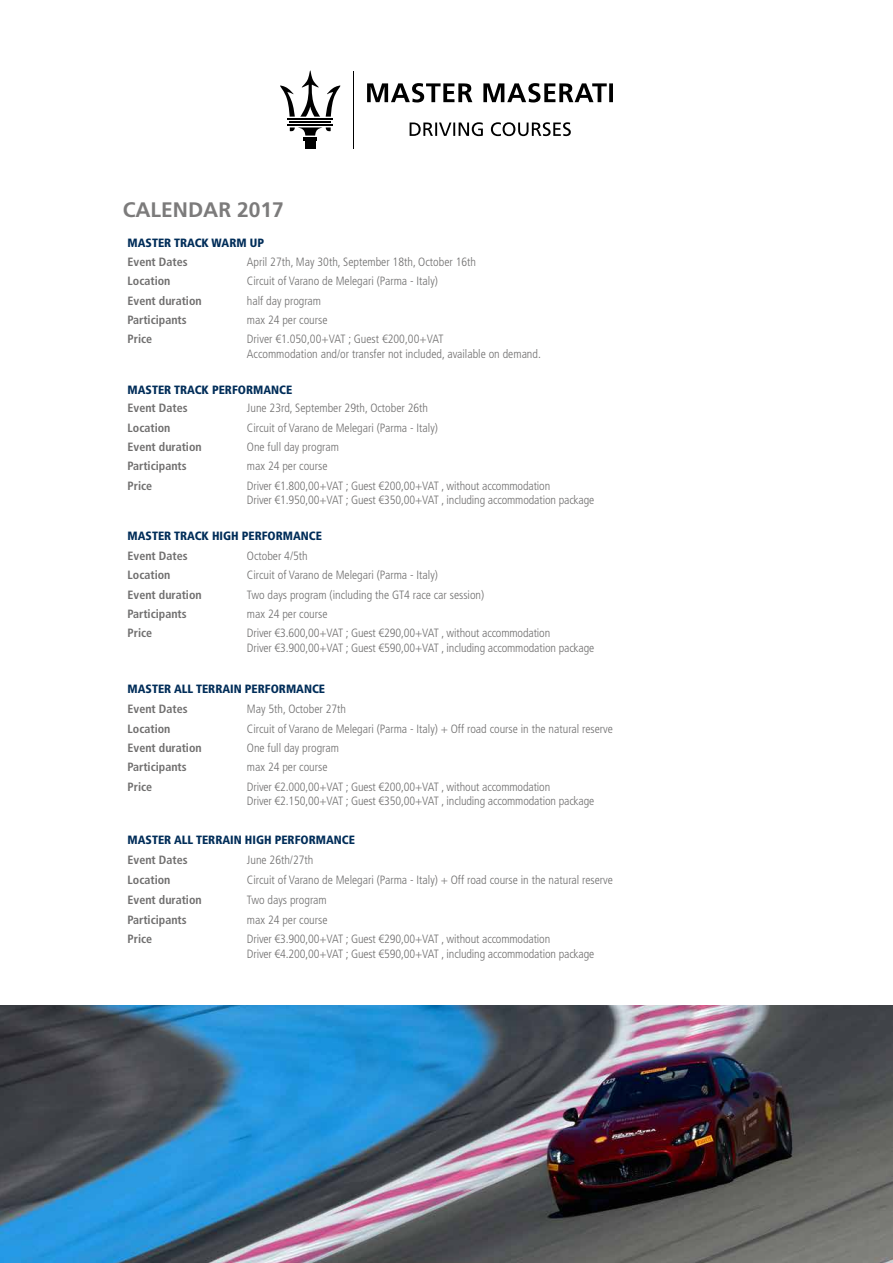
<style>
.page{position:relative;width:893px;height:1263px;background:#fff}
.page>*{position:absolute;margin:0;border:0;box-sizing:border-box;transform-origin:0 0}
.t1{font:700 21px "Frutiger LT Std";color:#7c7b7b}
.t2{font:300 condensed 12px/14.4px "Frutiger LT Std";color:#706f6f}
.t3{font:700 condensed 12px "Frutiger LT Std";color:#706f6f}
.t4{font:900 condensed 12px "Frutiger LT Std";color:#002d59}
</style>
<div class="page">
<svg style="left:410px;top:122px;width:161px;height:14px"></svg>
<svg style="left:367px;top:83px;width:246px;height:19px"></svg>
<hr style="left:303px;top:137px;width:14px;height:3px;background:#000">
<div style="left:305px;top:142px;width:10px;height:7px;background:#000"></div>
<hr style="left:290px;top:121px;width:41px;height:2px;background:#000">
<hr style="left:287px;top:124px;width:46px;height:2px;background:#000">
<hr style="left:287px;top:118px;width:46px;height:2px;background:#000">
<svg style="left:280px;top:70px;width:40px;height:47px"></svg>
<svg style="left:326px;top:85px;width:15px;height:32px"></svg>
<svg style="left:290px;top:127px;width:41px;height:9px"></svg>
<hr style="left:354px;top:71px;width:1px;height:77px;background:#000">
<img style="left:0;top:1005px;width:893px;height:258px">
<h1 class="t1" style="left:123px;top:197px;width:163px">CALENDAR 2017</h1>
<p class="t4" style="left:128px;top:236px;width:138px">MASTER TRACK WARM UP</p>
<p class="t3" style="left:128px;top:255px;width:62px">Event Dates</p>
<p class="t2" style="left:247px;top:255px;width:231px">April 27th, May 30th, September 18th, October 16th</p>
<p class="t3" style="left:128px;top:274px;width:44px">Location</p>
<p class="t2" style="left:247px;top:274px;width:192px">Circuit of Varano de Melegari (Parma - Italy)</p>
<p class="t3" style="left:128px;top:293px;width:76px">Event duration</p>
<p class="t2" style="left:247px;top:293px;width:76px">half day program</p>
<p class="t3" style="left:128px;top:313px;width:61px">Participants</p>
<p class="t2" style="left:247px;top:313px;width:82px">max 24 per course</p>
<p class="t3" style="left:128px;top:332px;width:26px">Price</p>
<p class="t2" style="left:247px;top:332px;width:296px">Driver €1.050,00+VAT ; Guest €200,00+VAT<br>Accommodation and/or transfer not included, available on demand.</p>
<p class="t4" style="left:128px;top:382px;width:166px">MASTER TRACK PERFORMANCE</p>
<p class="t3" style="left:128px;top:401px;width:62px">Event Dates</p>
<p class="t2" style="left:247px;top:401px;width:183px">June 23rd, September 29th, October 26th</p>
<p class="t3" style="left:128px;top:420px;width:44px">Location</p>
<p class="t2" style="left:247px;top:420px;width:192px">Circuit of Varano de Melegari (Parma - Italy)</p>
<p class="t3" style="left:128px;top:440px;width:76px">Event duration</p>
<p class="t2" style="left:247px;top:440px;width:94px">One full day program</p>
<p class="t3" style="left:128px;top:459px;width:61px">Participants</p>
<p class="t2" style="left:247px;top:459px;width:82px">max 24 per course</p>
<p class="t3" style="left:128px;top:478px;width:26px">Price</p>
<p class="t2" style="left:247px;top:478px;width:349px">Driver €1.800,00+VAT ; Guest €200,00+VAT , without accommodation<br>Driver €1.950,00+VAT ; Guest €350,00+VAT , including accommodation package</p>
<p class="t4" style="left:128px;top:528px;width:196px">MASTER TRACK HIGH PERFORMANCE</p>
<p class="t3" style="left:128px;top:549px;width:62px">Event Dates</p>
<p class="t2" style="left:247px;top:549px;width:62px">October 4/5th</p>
<p class="t3" style="left:128px;top:568px;width:44px">Location</p>
<p class="t2" style="left:247px;top:568px;width:192px">Circuit of Varano de Melegari (Parma - Italy)</p>
<p class="t3" style="left:128px;top:587px;width:76px">Event duration</p>
<p class="t2" style="left:247px;top:587px;width:239px">Two days program (including the GT4 race car session)</p>
<p class="t3" style="left:128px;top:607px;width:61px">Participants</p>
<p class="t2" style="left:247px;top:607px;width:82px">max 24 per course</p>
<p class="t3" style="left:128px;top:626px;width:26px">Price</p>
<p class="t2" style="left:247px;top:626px;width:349px">Driver €3.600,00+VAT ; Guest €290,00+VAT , without accommodation<br>Driver €3.900,00+VAT ; Guest €590,00+VAT , including accommodation package</p>
<p class="t4" style="left:128px;top:682px;width:199px">MASTER ALL TERRAIN PERFORMANCE</p>
<p class="t3" style="left:128px;top:702px;width:62px">Event Dates</p>
<p class="t2" style="left:247px;top:702px;width:101px">May 5th, October 27th</p>
<p class="t3" style="left:128px;top:721px;width:44px">Location</p>
<p class="t2" style="left:247px;top:721px;width:368px">Circuit of Varano de Melegari (Parma - Italy) + Off road course in the natural reserve</p>
<p class="t3" style="left:128px;top:741px;width:76px">Event duration</p>
<p class="t2" style="left:247px;top:741px;width:94px">One full day program</p>
<p class="t3" style="left:128px;top:760px;width:61px">Participants</p>
<p class="t2" style="left:247px;top:760px;width:82px">max 24 per course</p>
<p class="t3" style="left:128px;top:779px;width:26px">Price</p>
<p class="t2" style="left:247px;top:779px;width:349px">Driver €2.000,00+VAT ; Guest €200,00+VAT , without accommodation<br>Driver €2.150,00+VAT ; Guest €350,00+VAT , including accommodation package</p>
<p class="t4" style="left:128px;top:832px;width:229px">MASTER ALL TERRAIN HIGH PERFORMANCE</p>
<p class="t3" style="left:128px;top:852px;width:62px">Event Dates</p>
<p class="t2" style="left:247px;top:852px;width:68px">June 26th/27th</p>
<p class="t3" style="left:128px;top:872px;width:44px">Location</p>
<p class="t2" style="left:247px;top:872px;width:368px">Circuit of Varano de Melegari (Parma - Italy) + Off road course in the natural reserve</p>
<p class="t3" style="left:128px;top:892px;width:76px">Event duration</p>
<p class="t2" style="left:247px;top:892px;width:81px">Two days program</p>
<p class="t3" style="left:128px;top:912px;width:61px">Participants</p>
<p class="t2" style="left:247px;top:912px;width:82px">max 24 per course</p>
<p class="t3" style="left:128px;top:932px;width:26px">Price</p>
<p class="t2" style="left:247px;top:932px;width:349px">Driver €3.900,00+VAT ; Guest €290,00+VAT , without accommodation<br>Driver €4.200,00+VAT ; Guest €590,00+VAT , including accommodation package</p>
</div>
